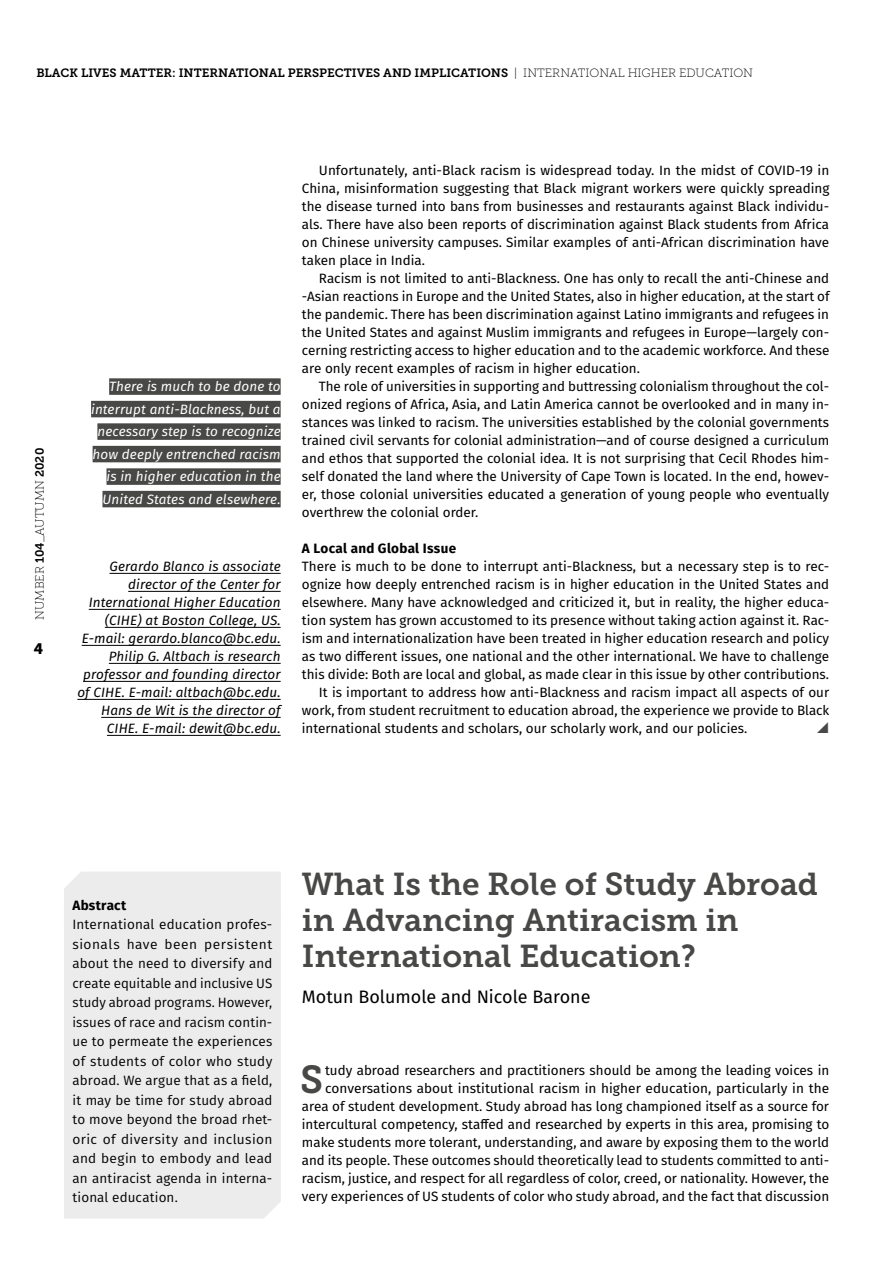
<style>
.page{position:relative;width:893px;height:1263px;background:#fff}
.page>*{position:absolute;margin:0;border:0;box-sizing:border-box;transform-origin:0 0}
.t1{font:38.85px "Museo Slab 700";color:#484847}
.t2{font:31.5px/36px "Museo Slab 700";color:#484847}
.t3{font:18px "Fira Sans";color:#000}
.t4{font:15px "Museo Slab 900";color:#000}
.t5{font:13.5px/18px "Fira Sans";color:#000;text-align:justify}
.t6{font:13.5px/19.5px "Fira Sans";letter-spacing:.01em;color:#000;text-align:justify}
.t7{font:italic 13.5px/18px "Fira Sans";letter-spacing:.01em;color:#000;text-align:right}
.t8{font:italic 13.5px/22.5px "Fira Sans";letter-spacing:.01em;color:#fff;text-align:right}
.t9{font:700 13.5px "Fira Sans";letter-spacing:.02em;color:#000}
.t10{font:12px "Museo Slab 700";color:#000}
.t11{font:12px "Museo Slab 100";color:#000}
.s1{font-family:"Museo Slab 100"}
.s2{font-family:"Museo Slab 700"}
</style>
<div class="page">
<div style="left:109px;top:378px;width:172px;height:17px;background:#484847"></div>
<div style="left:91px;top:401px;width:190px;height:16px;background:#484847"></div>
<div style="left:97px;top:423px;width:184px;height:17px;background:#484847"></div>
<div style="left:93px;top:446px;width:188px;height:16px;background:#484847"></div>
<div style="left:107px;top:468px;width:174px;height:17px;background:#484847"></div>
<div style="left:102px;top:491px;width:179px;height:16px;background:#484847"></div>
<hr style="left:110px;top:573px;width:171px;height:1px;background:#000">
<hr style="left:128px;top:591px;width:153px;height:1px;background:#000">
<hr style="left:89px;top:609px;width:192px;height:1px;background:#000">
<hr style="left:105px;top:627px;width:176px;height:1px;background:#000">
<hr style="left:82px;top:645px;width:199px;height:1px;background:#000">
<hr style="left:109px;top:663px;width:172px;height:1px;background:#000">
<hr style="left:83px;top:681px;width:198px;height:1px;background:#000">
<hr style="left:77px;top:699px;width:204px;height:1px;background:#000">
<hr style="left:101px;top:717px;width:180px;height:1px;background:#000">
<hr style="left:107px;top:735px;width:174px;height:1px;background:#000">
<div style="left:64px;top:872px;width:217px;height:36px;background:#ececec"></div>
<div style="left:64px;top:908px;width:217px;height:310px;background:#ececec"></div>
<p class="t10" style="left:36px;top:66px;width:718px">BLACK LIVES MATTER: INTERNATIONAL PERSPECTIVES AND IMPLICATIONS <span class="s1">| INTERNATIONAL HIGHER EDUCATION</span></p>
<p class="t11" style="left:33px;top:620px;width:173px;rotate:-90deg">NUMBER <span class="s2">104</span>_Autumn <span class="s2">2020</span></p>
<p class="t4" style="left:34px;top:640px;width:11px">4</p>
<p class="t8" style="left:91px;top:375px;width:191px">There is much to be done to interrupt anti-Blackness, but a necessary step is to recognize how deeply entrenched racism is in higher education in the<br>United States and elsewhere.</p>
<p class="t7" style="left:77px;top:557px;width:205px">Gerardo Blanco is associate director of the Center for<br>International Higher Education (CIHE) at Boston College, US.<br>E-mail: gerardo.blanco@bc.edu.<br>Philip G. Altbach is research professor and founding director of CIHE. E-mail: altbach@bc.edu.<br>Hans de Wit is the director of<br>CIHE. E-mail: dewit@bc.edu.</p>
<p class="t5" style="left:302px;top:161px;width:529px;text-indent:17px">Unfortunately, anti-Black racism is widespread today. In the midst of COVID-19 in China, misinformation suggesting that Black migrant workers were quickly spreading the disease turned into bans from businesses and restaurants against Black individu&shy;als. There have also been reports of discrimination against Black students from Africa on Chinese university campuses. Similar examples of anti-African discrimination have taken place in India.</p>
<p class="t5" style="left:302px;top:269px;width:529px;text-indent:17px">Racism is not limited to anti-Blackness. One has only to recall the anti-Chinese and -Asian reactions in Europe and the United States, also in higher education, at the start of the pandemic. There has been discrimination against Latino immigrants and refugees in the United States and against Muslim immigrants and refugees in Europe—largely con&shy;cerning restricting access to higher education and to the academic workforce. And these are only recent examples of racism in higher education.</p>
<p class="t5" style="left:302px;top:377px;width:529px;text-indent:17px">The role of universities in supporting and buttressing colonialism throughout the col&shy;onized regions of Africa, Asia, and Latin America cannot be overlooked and in many in&shy;stances was linked to racism. The universities established by the colonial governments trained civil servants for colonial administration—and of course designed a curriculum and ethos that supported the colonial idea. It is not surprising that Cecil Rhodes him&shy;self donated the land where the University of Cape Town is located. In the end, howev&shy;er, those colonial universities educated a generation of young people who eventually overthrew the colonial order.</p>
<p class="t9" style="left:302px;top:537px;width:156px">A Local and Global Issue</p>
<p class="t5" style="left:302px;top:557px;width:529px">There is much to be done to interrupt anti-Blackness, but a necessary step is to rec-</p>
<p class="t5" style="left:302px;top:575px;width:529px">ognize how deeply entrenched racism is in higher education in the United States and</p>
<p class="t5" style="left:302px;top:593px;width:529px">elsewhere. Many have acknowledged and criticized it, but in reality, the higher educa-</p>
<p class="t5" style="left:302px;top:611px;width:529px">tion system has grown accustomed to its presence without taking action against it. Rac-</p>
<p class="t5" style="left:302px;top:629px;width:529px">ism and internationalization have been treated in higher education research and policy</p>
<p class="t5" style="left:302px;top:647px;width:529px">as two different issues, one national and the other international. We have to challenge</p>
<p class="t5" style="left:302px;top:665px;width:529px">this divide: Both are local and global, as made clear in this issue by other contributions.</p>
<p class="t5" style="left:319px;top:683px;width:512px">It is important to address how anti-Blackness and racism impact all aspects of our</p>
<p class="t5" style="left:302px;top:701px;width:529px">work, from student recruitment to education abroad, the experience we provide to Black</p>
<p class="t5" style="left:302px;top:719px;width:447px">international students and scholars, our scholarly work, and our policies.</p>
<p class="t9" style="left:72px;top:894px;width:55px">Abstract</p>
<p class="t6" style="left:72px;top:914px;width:201px">International education profes&shy;sionals have been persistent about the need to diversify and create equitable and inclusive US study abroad programs. However, issues of race and racism contin&shy;ue to permeate the experiences of students of color who study abroad. We argue that as a field, it may be time for study abroad to move beyond the broad rhet&shy;oric of diversity and inclusion and begin to embody and lead an antiracist agenda in interna&shy;tional education.</p>
<h2 class="t2" style="left:302px;top:866px;width:518px">What Is the Role of Study Abroad in Advancing Antiracism in<br>International Education?</h2>
<h3 class="t3" style="left:302px;top:983px;width:290px">Motun Bolumole and Nicole Barone</h3>
<p class="t5" style="left:302px;top:1061px;width:529px;text-align:right">tudy abroad researchers and practitioners should be among the leading voices in conversations about institutional racism in higher education, particularly in the area of student development. Study abroad has long championed itself as a source for intercultural competency, staffed and researched by experts in this area, promising to make students more tolerant, understanding, and aware by exposing them to the world and its people. These outcomes should theoretically lead to students committed to anti&shy;racism, justice, and respect for all regardless of color, creed, or nationality. However, the very experiences of US students of color who study abroad, and the fact that discussion</p>
<h1 class="t1" style="left:300px;top:1058px;width:25px">S</h1>
</div>
